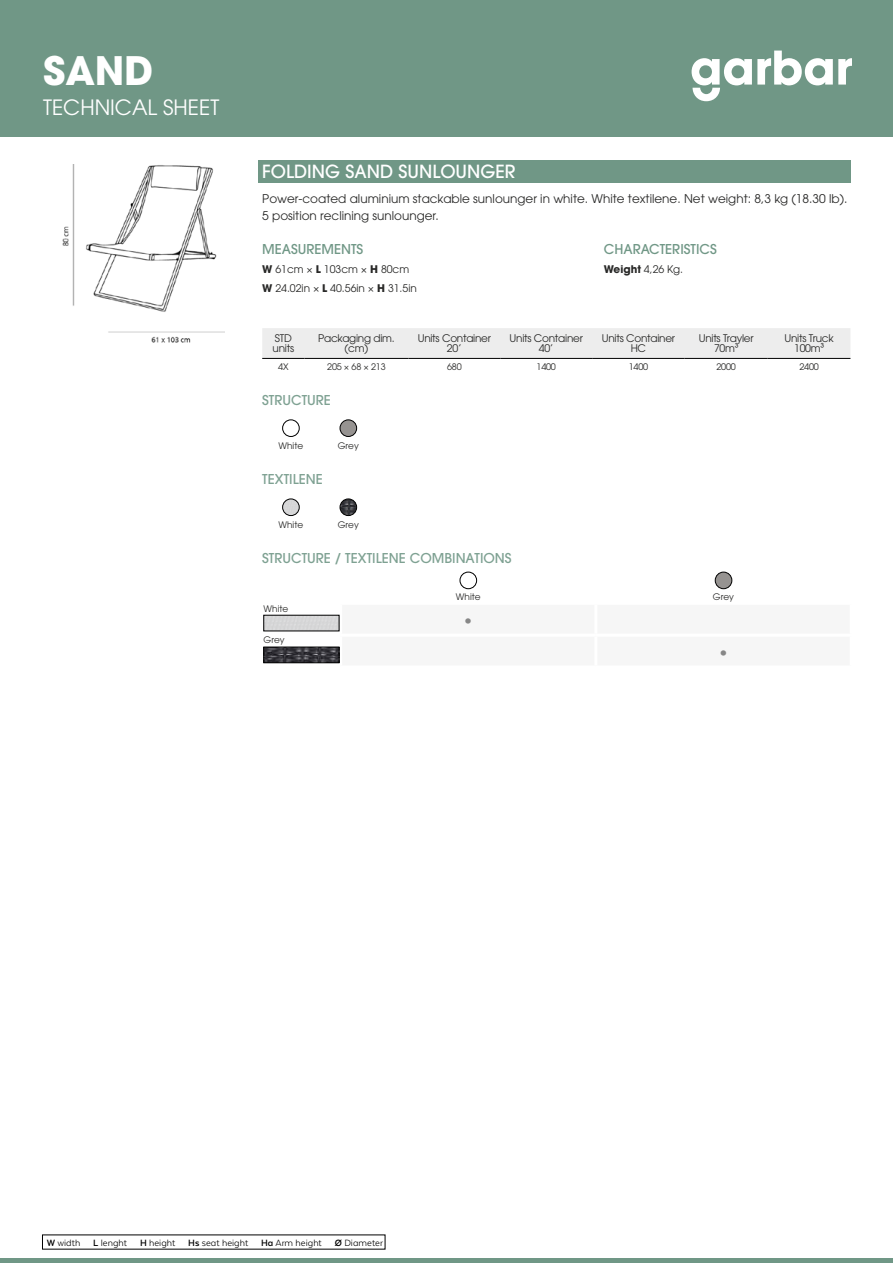
<style>
.page{position:relative;width:893px;height:1263px;background:#fff}
.page>*{position:absolute;margin:0;border:0;box-sizing:border-box;transform-origin:0 0}
.t1{font:700 39px "ITC Avant Garde Pro";color:#fff}
.t2{font:700 31.5px "Texta Alt";color:#878787}
.t3{font:21px "ITC Avant Garde Pro";color:#fff}
.t4{font:500 18px "ITC Avant Garde Pro";color:#fff}
.t5{font:500 13.5px "ITC Avant Garde Pro";color:#7ea192}
.t6{font:500 13.5px "ITC Avant Garde Pro";color:#709786}
.t7{font:12px/16.5px "ITC Avant Garde Pro";color:#282827}
.t8{font:10.5px/10.5px "ITC Avant Garde Pro";letter-spacing:-.025em;color:#282827;text-align:center}
.t9{font:10.5px "Texta Alt";color:#000}
.t10{font:10.5px/19.2px "ITC Avant Garde Pro";color:#282827}
.t11{font:9px "ITC Avant Garde Pro";letter-spacing:-.005em;color:#282827}
.s1{font-weight:700}
</style>
<div class="page">
<hr style="left:0;top:1259px;width:893px;height:4px;background:#709786">
<div style="left:0;top:0;width:893px;height:137px;background:#709786"></div>
<svg style="left:692px;top:51px;width:160px;height:50px"></svg>
<div style="left:258px;top:161px;width:592px;height:22px;background:#709786"></div>
<div style="left:262px;top:328px;width:588px;height:30px;background:#ededed"></div>
<hr style="left:262px;top:358px;width:42px;height:1px;background:#000">
<hr style="left:304px;top:358px;width:104px;height:1px;background:#000">
<hr style="left:408px;top:358px;width:92px;height:1px;background:#000">
<hr style="left:500px;top:358px;width:92px;height:1px;background:#000">
<hr style="left:592px;top:358px;width:93px;height:1px;background:#000">
<hr style="left:685px;top:358px;width:83px;height:1px;background:#000">
<hr style="left:768px;top:358px;width:82px;height:1px;background:#000">
<img style="left:283px;top:420px;width:16px;height:16px;border-radius:8px">
<div style="left:282px;top:420px;width:17px;height:17px;border:1px solid #000;border-radius:50%"></div>
<img style="left:340px;top:420px;width:17px;height:16px;border-radius:8px">
<div style="left:340px;top:420px;width:17px;height:17px;border:1px solid #000;border-radius:50%"></div>
<img style="left:283px;top:499px;width:16px;height:17px;border-radius:8px">
<div style="left:282px;top:499px;width:17px;height:17px;border:1px solid #000;border-radius:50%"></div>
<img style="left:340px;top:499px;width:17px;height:17px;border-radius:8px">
<div style="left:340px;top:499px;width:17px;height:17px;border:1px solid #000;border-radius:50%"></div>
<img style="left:460px;top:572px;width:17px;height:17px;border-radius:8px">
<div style="left:460px;top:572px;width:17px;height:17px;border:1px solid #000;border-radius:50%"></div>
<img style="left:715px;top:572px;width:17px;height:17px;border-radius:8px">
<div style="left:715px;top:572px;width:17px;height:17px;border:1px solid #000;border-radius:50%"></div>
<img style="left:266px;top:617px;width:71px;height:12px">
<img style="left:266px;top:649px;width:71px;height:12px">
<div style="left:264px;top:647px;width:75px;height:16px;border:1px solid #000"></div>
<img style="left:62px;top:165px;width:163px;height:178px">
<h1 class="t1" style="left:43px;top:45px;width:112px">SAND</h1>
<h3 class="t3" style="left:43px;top:94px;width:178px">TECHNICAL SHEET</h3>
<h3 class="t4" style="left:262px;top:160px;width:255px">FOLDING SAND SUNLOUNGER</h3>
<p class="t7" style="left:262px;top:190px;width:587px">Power-coated aluminium stackable sunlounger in white. White textilene. Net weight: 8,3 kg (18.30 lb).<br>5 position reclining sunlounger.</p>
<p class="t6" style="left:262px;top:240px;width:103px">MEASUREMENTS</p>
<p class="t10" style="left:262px;top:260px;width:156px"><span class="s1">W</span> 61cm × <span class="s1">L</span> 103cm × <span class="s1">H</span> 80cm<br><span class="s1">W</span> 24.02in × <span class="s1">L</span> 40.56in × <span class="s1">H</span> 31.5in</p>
<p class="t6" style="left:604px;top:240px;width:114px">CHARACTERISTICS</p>
<p class="t8" style="left:604px;top:264px;width:81px"><span class="s1">Weight</span> 4,26 Kg.</p>
<p class="t8" style="left:273px;top:333px;width:23px;text-align:left">STD units</p>
<p class="t8" style="left:318px;top:333px;width:78px">Packaging dim. (cm)</p>
<p class="t8" style="left:418px;top:333px;width:75px">Units Container<br>20’</p>
<p class="t8" style="left:510px;top:333px;width:75px">Units Container<br>40’</p>
<p class="t8" style="left:602px;top:333px;width:75px">Units Container<br>HC</p>
<p class="t8" style="left:699px;top:333px;width:56px">Units Trayler<br>70m³</p>
<p class="t8" style="left:784px;top:333px;width:51px">Units Truck<br>100m³</p>
<p class="t11" style="left:278px;top:361px;width:12px">4X</p>
<p class="t11" style="left:327px;top:361px;width:60px">205 × 68 × 213</p>
<p class="t11" style="left:447px;top:361px;width:16px">680</p>
<p class="t11" style="left:536px;top:361px;width:21px">1400</p>
<p class="t11" style="left:629px;top:361px;width:21px">1400</p>
<p class="t11" style="left:716px;top:361px;width:21px">2000</p>
<p class="t11" style="left:799px;top:361px;width:21px">2400</p>
<p class="t5" style="left:262px;top:392px;width:70px">STRUCTURE</p>
<p class="t11" style="left:278px;top:440px;width:26px">White</p>
<p class="t11" style="left:338px;top:440px;width:23px">Grey</p>
<p class="t5" style="left:262px;top:471px;width:62px">TEXTILENE</p>
<p class="t11" style="left:278px;top:519px;width:26px">White</p>
<p class="t11" style="left:338px;top:519px;width:23px">Grey</p>
<p class="t5" style="left:262px;top:550px;width:251px">STRUCTURE / TEXTILENE COMBINATIONS</p>
<p class="t11" style="left:456px;top:591px;width:26px">White</p>
<p class="t11" style="left:713px;top:591px;width:23px">Grey</p>
<p class="t11" style="left:264px;top:603px;width:26px">White</p>
<h2 class="t2" style="left:463px;top:603px;width:12px">•</h2>
<p class="t11" style="left:264px;top:634px;width:23px">Grey</p>
<h2 class="t2" style="left:718px;top:635px;width:12px">•</h2>
<p class="t9" style="left:47px;top:1237px;width:338px"><span class="s1">W</span> width <span class="s1">L</span> lenght <span class="s1">H</span> height <span class="s1">Hs</span> seat height <span class="s1">Ha</span> Arm height <span class="s1">Ø</span> Diameter</p>
</div>
